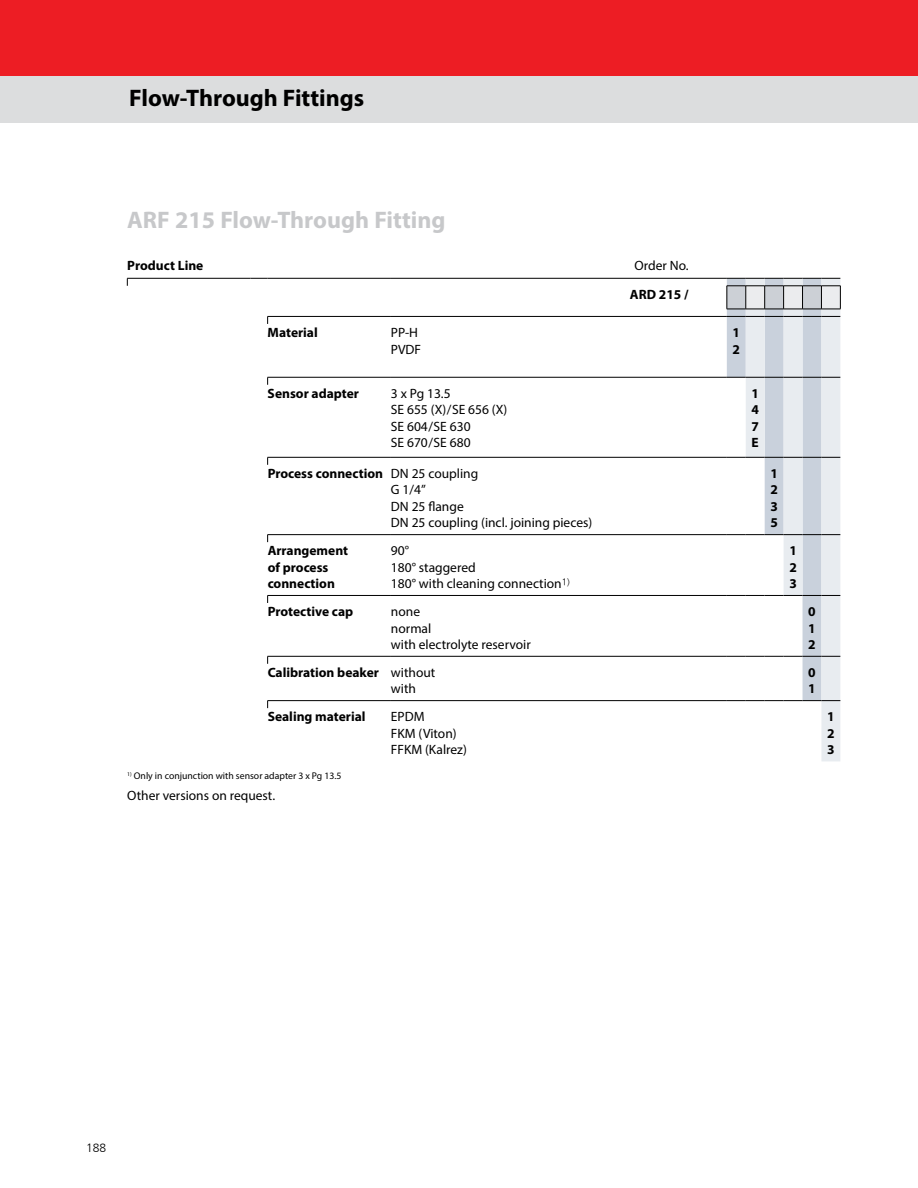
<style>
.page{position:relative;width:918px;height:1188px;background:#fff}
.page>*{position:absolute;margin:0;border:0;box-sizing:border-box;transform-origin:0 0}
.t1{font:700 24px "Myriad Pro";color:#c7c8ca}
.t2{font:700 24px "Myriad Pro";color:#000}
.t3{font:13.5px/16.5px "Myriad Pro";color:#000}
.t4{font:700 13.5px/16.5px "Myriad Pro";color:#000;text-align:justify}
.t5{font:300 12px "Frutiger LT Com";color:#000}
.t6{font:9.75px "Myriad Pro";color:#000}
.s1{font-weight:700}
.s2{font-family:"Frutiger Special"}
.s3{font-weight:400}
</style>
<div class="page">
<div style="left:0;top:0;width:918px;height:123px;background:#ed1d24"></div>
<div style="left:0;top:76px;width:918px;height:47px;background:#dcddde"></div>
<svg style="left:746px;top:701px;width:94px;height:60px"></svg>
<hr style="left:127px;top:278px;width:124px;height:1px;background:#000">
<svg style="left:251px;top:278px;width:17px;height:1px"></svg>
<hr style="left:268px;top:278px;width:123px;height:1px;background:#000">
<hr style="left:391px;top:278px;width:336px;height:1px;background:#000">
<hr style="left:391px;top:316px;width:336px;height:1px;background:#000">
<hr style="left:391px;top:377px;width:336px;height:1px;background:#000">
<hr style="left:391px;top:457px;width:336px;height:1px;background:#000">
<hr style="left:391px;top:534px;width:336px;height:1px;background:#000">
<hr style="left:391px;top:595px;width:336px;height:1px;background:#000">
<hr style="left:391px;top:656px;width:336px;height:1px;background:#000">
<hr style="left:391px;top:700px;width:336px;height:1px;background:#000">
<hr style="left:267px;top:316px;width:124px;height:1px;background:#000">
<hr style="left:267px;top:377px;width:124px;height:1px;background:#000">
<hr style="left:267px;top:457px;width:124px;height:1px;background:#000">
<hr style="left:267px;top:534px;width:124px;height:1px;background:#000">
<hr style="left:267px;top:595px;width:124px;height:1px;background:#000">
<hr style="left:267px;top:656px;width:124px;height:1px;background:#000">
<hr style="left:267px;top:700px;width:124px;height:1px;background:#000">
<svg style="left:727px;top:278px;width:114px;height:423px"></svg>
<h1 class="t2" style="left:129px;top:82px;width:237px">Flow-Through Fittings</h1>
<h1 class="t1" style="left:127px;top:204px;width:320px">ARF 215 Flow-Through Fitting</h1>
<p class="t4" style="left:127px;top:257px;width:78px">Product Line</p>
<p class="t3" style="left:635px;top:257px;width:55px">Order No.</p>
<p class="t4" style="left:630px;top:286px;width:60px">ARD 215 /</p>
<p class="t4" style="left:268px;top:324px;width:52px">Material</p>
<p class="t3" style="left:391px;top:324px;width:32px">PP-H<br>PVDF</p>
<p class="t4" style="left:733px;top:324px;width:9px">1<br>2</p>
<p class="t4" style="left:268px;top:385px;width:93px">Sensor adapter</p>
<p class="t3" style="left:391px;top:385px;width:118px">3 x Pg 13.5<br>SE 655 (X)/SE 656 (X)<br>SE 604/SE 630<br>SE 670/SE 680</p>
<p class="t4" style="left:752px;top:385px;width:9px">1<br>4<br>7<br>E</p>
<p class="t3" style="left:391px;top:465px;width:203px;text-indent:-123px"><span class="s1">Process connection</span> DN 25 coupling<br>G 1/4”<br>DN 25 flange<br>DN 25 coupling (incl. joining pieces)</p>
<p class="t4" style="left:770px;top:465px;width:9px">1<br>2<br>3<br>5</p>
<p class="t4" style="left:268px;top:542px;width:82px;text-align:left">Arrangement of process connection</p>
<p class="t3" style="left:391px;top:542px;width:180px">90°<br>180° staggered<br>180° with cleaning connection<span class="s2">!}</span></p>
<p class="t4" style="left:789px;top:542px;width:9px">1<br>2<br>3</p>
<p class="t4" style="left:268px;top:603px;width:87px">Protective cap</p>
<p class="t3" style="left:391px;top:603px;width:141px">none<br>normal<br>with electrolyte reservoir</p>
<p class="t4" style="left:808px;top:603px;width:9px">0<br>1<br>2</p>
<p class="t4" style="left:391px;top:664px;width:46px;text-indent:-123px">Calibration beaker <span class="s3">without with</span></p>
<p class="t4" style="left:808px;top:664px;width:9px">0<br>1</p>
<p class="t4" style="left:268px;top:708px;width:99px">Sealing material</p>
<p class="t3" style="left:391px;top:708px;width:77px">EPDM<br>FKM (Viton)<br>FFKM (Kalrez)</p>
<p class="t4" style="left:827px;top:708px;width:9px">1<br>2<br>3</p>
<p class="t6" style="left:127px;top:770px;width:216px"><sup>1)</sup> Only in conjunction with sensor adapter 3 x Pg 13.5</p>
<p class="t3" style="left:127px;top:787px;width:149px">Other versions on request.</p>
<p class="t5" style="left:86px;top:1140px;width:22px">188</p>
</div>
